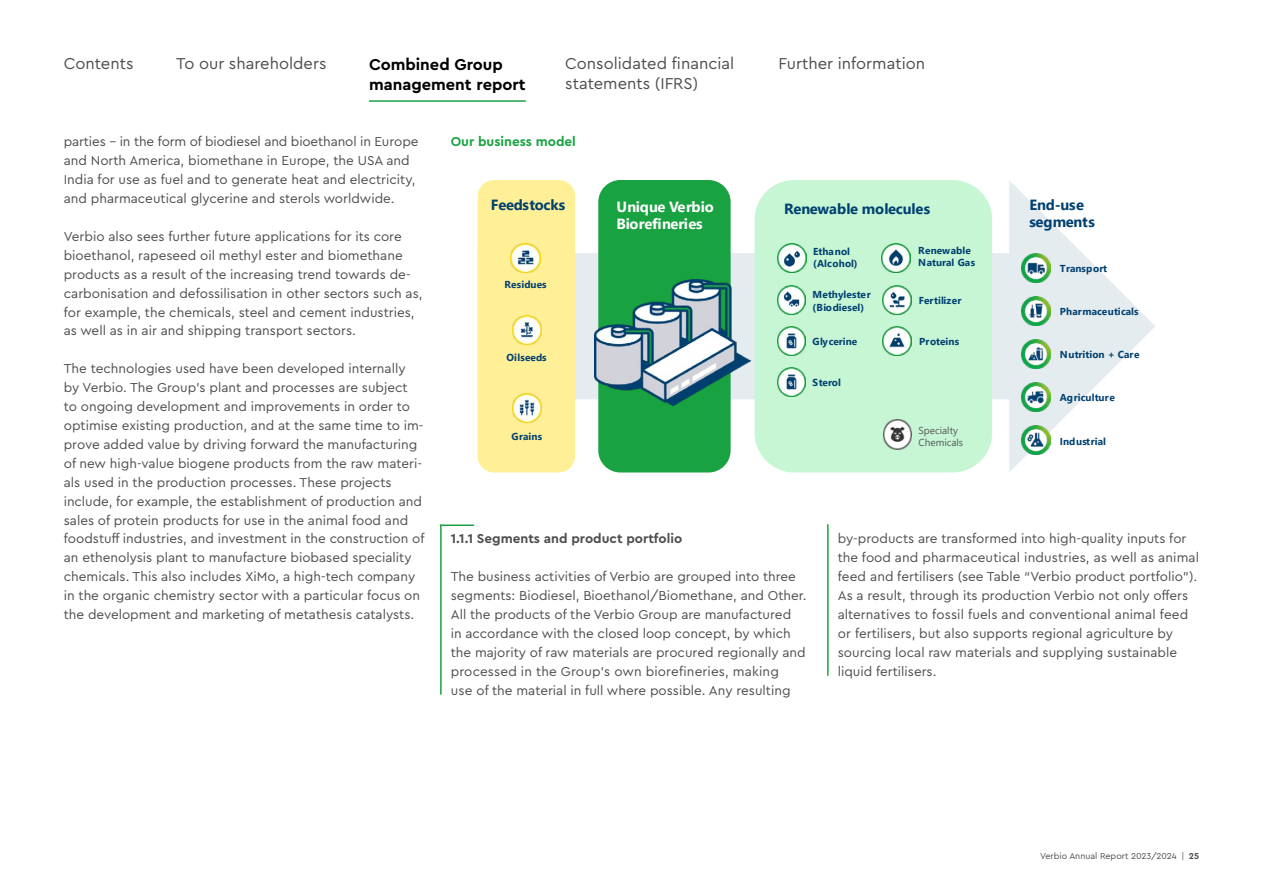
<style>
.page{position:relative;width:1263px;height:893px;background:#fff}
.page>*{position:absolute;margin:0;border:0;box-sizing:border-box;transform-origin:0 0}
.t1{font:16.5px/19.8px "Cera Pro";color:#4e4e4d}
.t2{font:700 16.5px "Cera Pro";color:#000}
.t3{font:700 14.7px/17.1px "Segoe UI";letter-spacing:-.015em;color:#004070}
.t4{font:700 14.7px/17.1px "Segoe UI";letter-spacing:-.015em;color:#fff}
.t5{font:13.5px/18.9px "Cera Pro";color:#4e4e4d}
.t6{font:700 13.5px "Cera Pro";color:#4e4e4d}
.t7{font:700 13.5px "Cera Pro";color:#19a241}
.t8{font:700 10.05px/12.5px "Segoe UI";letter-spacing:.005em;color:#004070}
.t9{font:10.05px/12.5px "Segoe UI";color:#565656}
.t10{font:9px "Cera Pro";color:#4e4e4d}
.s1{font-weight:700}
</style>
<div class="page">
<hr style="left:369px;top:100px;width:157px;height:2px;background:#19a241">
<hr style="left:440px;top:524px;width:34px;height:2px;background:#19a241">
<hr style="left:440px;top:524px;width:2px;height:171px;background:#19a241">
<svg style="left:478px;top:180px;width:677px;height:292px"></svg>
<div style="left:478px;top:180px;width:97px;height:292px;background:#fff097;border-radius:16px"></div>
<div style="left:598px;top:180px;width:133px;height:292px;background:#19a241;border-radius:22px"></div>
<div style="left:755px;top:180px;width:237px;height:292px;background:#c7f6d5;border-radius:40px"></div>
<img style="left:1021px;top:254px;width:29px;height:29px">
<img style="left:1021px;top:296px;width:29px;height:29px">
<img style="left:1021px;top:339px;width:29px;height:30px">
<img style="left:1021px;top:383px;width:29px;height:28px">
<img style="left:1021px;top:425px;width:29px;height:30px">
<img style="left:512px;top:394px;width:29px;height:29px">
<img style="left:512px;top:315px;width:29px;height:30px">
<img style="left:511px;top:243px;width:29px;height:30px">
<img style="left:594px;top:279px;width:157px;height:126px">
<img style="left:882px;top:285px;width:30px;height:30px">
<img style="left:883px;top:420px;width:29px;height:29px">
<img style="left:882px;top:326px;width:30px;height:30px">
<img style="left:777px;top:326px;width:29px;height:30px">
<img style="left:777px;top:367px;width:29px;height:30px">
<img style="left:777px;top:285px;width:29px;height:30px">
<img style="left:777px;top:243px;width:29px;height:30px">
<img style="left:881px;top:243px;width:29px;height:30px">
<hr style="left:827px;top:524px;width:2px;height:152px;background:#19a241">
<p class="t1" style="left:64px;top:53px;width:71px">Contents</p>
<p class="t1" style="left:176px;top:53px;width:152px">To our shareholders</p>
<p class="t2" style="left:369px;top:52px;width:135px">Combined Group</p>
<p class="t1" style="left:778px;top:53px;width:148px">Further information</p>
<p class="t2" style="left:369px;top:72px;width:158px">management report</p>
<p class="t1" style="left:565px;top:53px;width:171px">Consolidated financial statements (IFRS)</p>
<p class="t5" style="left:64px;top:132px;width:356px">parties – in the form of biodiesel and bioethanol in Europe and North America, biomethane in Europe, the USA and India for use as fuel and to generate heat and electricity, and pharmaceutical glycerine and sterols worldwide.</p>
<p class="t5" style="left:64px;top:227px;width:360px">Verbio also sees further future applications for its core bioethanol, rapeseed oil methyl ester and biomethane products as a result of the increasing trend towards de&shy;carbonisation and defossilisation in other sectors such as, for example, the chemicals, steel and cement industries, as well as in air and shipping transport sectors.</p>
<p class="t5" style="left:64px;top:359px;width:362px">The technologies used have been developed internally by Verbio. The Group’s plant and processes are subject<br>to ongoing development and improvements in order to optimise existing production, and at the same time to im&shy;prove added value by driving forward the manufacturing of new high-value biogene products from the raw materi&shy;als used in the production processes. These projects include, for example, the establishment of production and sales of protein products for use in the animal food and foodstuff industries, and investment in the construction of an ethenolysis plant to manufacture biobased speciality chemicals. This also includes XiMo, a high-tech company in the organic chemistry sector with a particular focus on the development and marketing of metathesis catalysts.</p>
<p class="t7" style="left:451px;top:132px;width:127px">Our business model</p>
<p class="t3" style="left:491px;top:196px;width:76px">Feedstocks</p>
<p class="t4" style="left:616px;top:197px;width:99px">Unique Verbio<br>Biorefineries</p>
<p class="t3" style="left:784px;top:199px;width:148px">Renewable molecules</p>
<p class="t3" style="left:1029px;top:195px;width:67px">End-use segments</p>
<p class="t8" style="left:918px;top:243px;width:58px">Renewable<br>Natural Gas</p>
<p class="t8" style="left:813px;top:244px;width:46px">Ethanol (Alcohol)</p>
<p class="t8" style="left:1060px;top:262px;width:49px">Transport</p>
<p class="t8" style="left:1060px;top:305px;width:80px">Pharmaceuticals</p>
<p class="t8" style="left:1060px;top:348px;width:81px">Nutrition + Care</p>
<p class="t8" style="left:1060px;top:390px;width:56px">Agriculture</p>
<p class="t8" style="left:504px;top:277px;width:44px">Residues</p>
<p class="t8" style="left:813px;top:288px;width:60px">Methylester (Biodiesel)</p>
<p class="t8" style="left:919px;top:293px;width:44px">Fertilizer</p>
<p class="t8" style="left:812px;top:334px;width:46px">Glycerine</p>
<p class="t8" style="left:919px;top:334px;width:42px">Proteins</p>
<p class="t8" style="left:506px;top:351px;width:42px">Oilseeds</p>
<p class="t8" style="left:812px;top:375px;width:30px">Sterol</p>
<p class="t8" style="left:511px;top:430px;width:32px">Grains</p>
<p class="t9" style="left:918px;top:423px;width:46px">Specialty<br>Chemicals</p>
<p class="t8" style="left:1060px;top:434px;width:48px">Industrial</p>
<p class="t6" style="left:451px;top:529px;width:233px">1.1.1 Segments and product portfolio</p>
<p class="t5" style="left:451px;top:567px;width:356px">The business activities of Verbio are grouped into three segments: Biodiesel, Bioethanol/Biomethane, and Other.<br>All the products of the Verbio Group are manufactured<br>in accordance with the closed loop concept, by which the majority of raw materials are procured regionally and processed in the Group’s own biorefineries, making<br>use of the material in full where possible. Any resulting</p>
<p class="t5" style="left:838px;top:529px;width:363px">by-products are transformed into high-quality inputs for the food and pharmaceutical industries, as well as animal feed and fertilisers (see Table “Verbio product portfolio”).<br>As a result, through its production Verbio not only offers alternatives to fossil fuels and conventional animal feed or fertilisers, but also supports regional agriculture by sourcing local raw materials and supplying sustainable liquid fertilisers.</p>
<p class="t10" style="left:1040px;top:849px;width:161px">Verbio Annual Report 2023/2024 | <span class="s1">25</span></p>
</div>
